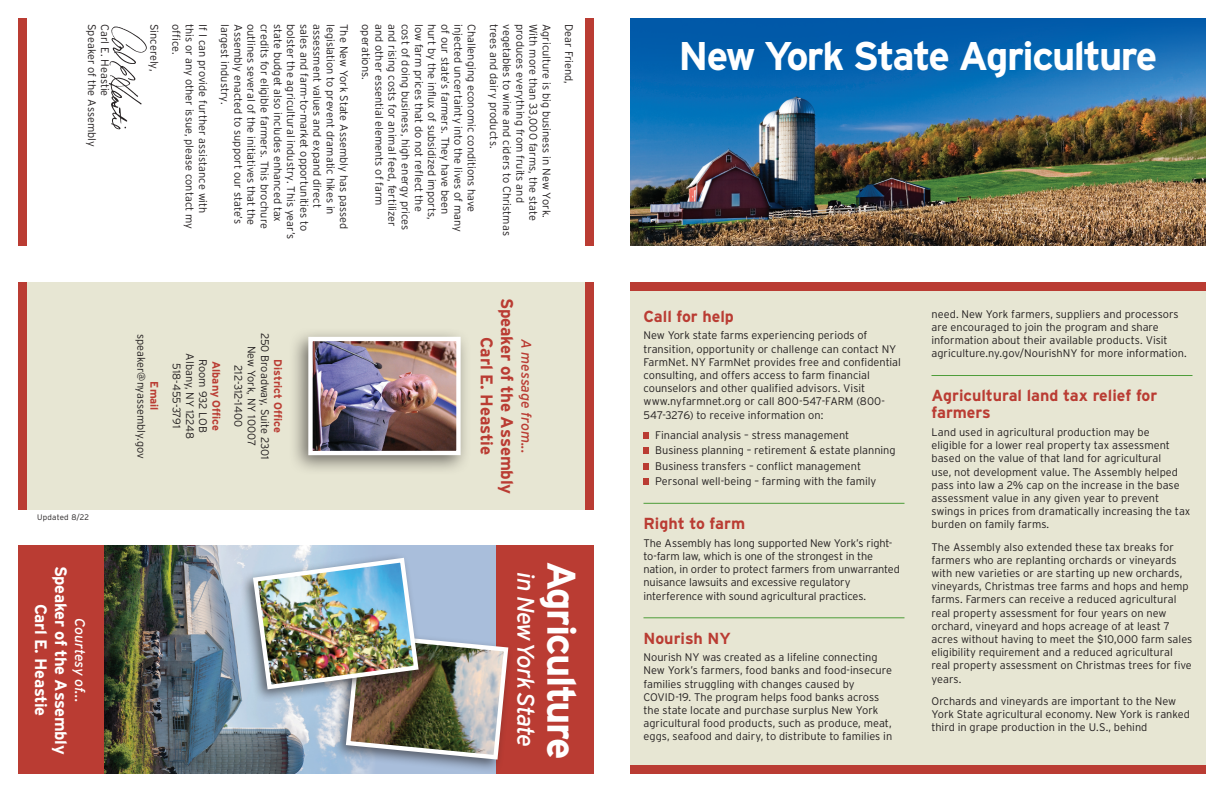
<style>
.page{position:relative;width:1224px;height:792px;background:#fff}
.page>*{position:absolute;margin:0;border:0;box-sizing:border-box;transform-origin:0 0}
.t1{font:700 40px "Interstate";letter-spacing:-.04em;color:#fff}
.t2{font:italic 24px "Interstate";letter-spacing:-.045em;color:#fff}
.t3{font:700 17px "Interstate";letter-spacing:-.01em;color:#ba3c33}
.t4{font:700 16.6px "Interstate";letter-spacing:-.02em;color:#fff}
.t5{font:700 16px/17px "Interstate";color:#ba3c33}
.t6{font:italic 14px "Interstate";color:#ba3c33}
.t7{font:italic 14px "Interstate";letter-spacing:-.015em;color:#fff}
.Body{font:300 11px/13.2px "Interstate";color:#231f20}
.t8{font:700 11px "Interstate";color:#ba3c33}
.Body-2{font:300 11px "Interstate";letter-spacing:-.02em;color:#231f20}
.t9{font:300 8px "Interstate";letter-spacing:.03em;color:#231f20}
</style>
<div class="page">
<div style="left:27px;top:282px;width:558px;height:228px;background:#e7e6d3"></div>
<div style="left:630px;top:291px;width:576px;height:474px;background:#e7e6d3"></div>
<hr style="left:644px;top:503px;width:260px;height:1px;background:#4d9d39">
<hr style="left:644px;top:617px;width:260px;height:1px;background:#4d9d39">
<svg style="left:644px;top:432px;width:5px;height:7px"></svg>
<svg style="left:644px;top:448px;width:5px;height:6px"></svg>
<svg style="left:644px;top:463px;width:5px;height:7px"></svg>
<svg style="left:644px;top:479px;width:5px;height:6px"></svg>
<hr style="left:932px;top:375px;width:260px;height:1px;background:#4d9d39">
<img style="left:630px;top:18px;width:576px;height:228px">
<div style="left:630px;top:765px;width:576px;height:9px;background:#ba3c33"></div>
<div style="left:630px;top:282px;width:576px;height:9px;background:#ba3c33"></div>
<div style="left:18px;top:282px;width:9px;height:228px;background:#ba3c33"></div>
<div style="left:18px;top:18px;width:9px;height:228px;background:#ba3c33"></div>
<div style="left:585px;top:282px;width:9px;height:228px;background:#ba3c33"></div>
<div style="left:585px;top:18px;width:9px;height:228px;background:#ba3c33"></div>
<div style="left:495px;top:546px;width:99px;height:228px;background:#ba3c33"></div>
<img style="left:104px;top:546px;width:271px;height:228px">
<div style="left:332px;top:628px;width:181px;height:146px;background:#231f20;opacity:.6"></div>
<div style="left:239px;top:553px;width:185px;height:150px;background:#231f20;opacity:.6"></div>
<img style="left:251px;top:555px;width:260px;height:207px">
<img style="left:108px;top:26px;width:39px;height:104px">
<div style="left:18px;top:546px;width:86px;height:228px;background:#ba3c33"></div>
<div style="left:289px;top:327px;width:182px;height:149px;background:#231f20;opacity:.6"></div>
<img style="left:313px;top:342px;width:143px;height:108px">
<div style="left:308px;top:337px;width:153px;height:118px;border:4px solid #fff"></div>
<p class="Body" style="left:99px;top:24px;width:124px;rotate:90deg">Speaker of the Assembly</p>
<p class="Body" style="left:112px;top:24px;width:74px;rotate:90deg">Carl E. Heastie</p>
<p class="Body" style="left:161px;top:24px;width:49px;rotate:90deg">Sincerely,</p>
<p class="Body" style="left:183px;top:24px;width:32px;rotate:90deg">office.</p>
<p class="Body" style="left:196px;top:24px;width:207px;rotate:90deg">this or any other issue, please contact my</p>
<p class="Body" style="left:210px;top:24px;width:191px;rotate:90deg">If I can provide further assistance with</p>
<p class="Body" style="left:232px;top:24px;width:82px;rotate:90deg">largest industry.</p>
<p class="Body" style="left:245px;top:24px;width:201px;rotate:90deg">Assembly enacted to support our state’s</p>
<p class="Body" style="left:258px;top:24px;width:203px;rotate:90deg">outlines several of the initiatives that the</p>
<p class="Body" style="left:271px;top:24px;width:206px;rotate:90deg">credits for eligible farmers. This brochure</p>
<p class="Body" style="left:285px;top:24px;width:199px;rotate:90deg">state budget also includes enhanced tax</p>
<p class="Body" style="left:298px;top:24px;width:217px;rotate:90deg">bolster the agricultural industry. This year’s</p>
<p class="Body" style="left:311px;top:24px;width:208px;rotate:90deg">sales and farm-to-market opportunities to</p>
<p class="Body" style="left:324px;top:24px;width:185px;rotate:90deg">assessment values and expand direct</p>
<p class="Body" style="left:337px;top:24px;width:192px;rotate:90deg">legislation to prevent dramatic hikes in</p>
<p class="Body" style="left:351px;top:24px;width:207px;rotate:90deg">The New York State Assembly has passed</p>
<p class="Body" style="left:373px;top:24px;width:57px;rotate:90deg">operations.</p>
<p class="Body" style="left:386px;top:24px;width:183px;rotate:90deg">and other essential elements of farm</p>
<p class="Body" style="left:399px;top:24px;width:204px;rotate:90deg">and rising costs for animal feed, fertilizer</p>
<p class="Body" style="left:412px;top:24px;width:208px;rotate:90deg">cost of doing business, high energy prices</p>
<p class="Body" style="left:426px;top:24px;width:189px;rotate:90deg">low farm prices that do not reflect the</p>
<p class="Body" style="left:439px;top:24px;width:198px;rotate:90deg">hurt by the influx of subsidized imports,</p>
<p class="Body" style="left:452px;top:24px;width:192px;rotate:90deg">of our state’s farmers. They have been</p>
<p class="Body" style="left:465px;top:24px;width:209px;rotate:90deg">injected uncertainty into the lives of many</p>
<p class="Body" style="left:478px;top:24px;width:190px;rotate:90deg">Challenging economic conditions have</p>
<p class="Body" style="left:501px;top:24px;width:126px;rotate:90deg">trees and dairy products.</p>
<p class="Body" style="left:514px;top:24px;width:213px;rotate:90deg">vegetables to wine and ciders to Christmas</p>
<p class="Body" style="left:527px;top:24px;width:180px;rotate:90deg">produces everything from fruits and</p>
<p class="Body" style="left:540px;top:24px;width:198px;rotate:90deg">With more than 33,000 farms, the state</p>
<p class="Body" style="left:553px;top:24px;width:195px;rotate:90deg">Agriculture is big business in New York.</p>
<p class="Body" style="left:576px;top:24px;width:62px;rotate:90deg">Dear Friend,</p>
<p class="t9" style="left:37px;top:513px;width:53px">Updated 8/22</p>
<p class="t4" style="left:70px;top:566px;width:190px;rotate:90deg">Speaker of the Assembly</p>
<p class="t4" style="left:50px;top:604px;width:114px;rotate:90deg">Carl E. Heastie</p>
<p class="t7" style="left:88px;top:618px;width:86px;rotate:90deg">Courtesy of...</p>
<p class="Body" style="left:148px;top:334px;width:126px;rotate:90deg">speaker@nyassembly.gov</p>
<p class="t8" style="left:161px;top:381px;width:31px;rotate:90deg">Email</p>
<p class="Body" style="left:197px;top:353px;width:87px;rotate:90deg">Albany, NY 12248</p>
<p class="Body-2" style="left:209px;top:359px;width:75px;rotate:90deg">Room 932 LOB</p>
<p class="t8" style="left:222px;top:361px;width:72px;rotate:90deg">Albany Office</p>
<p class="Body" style="left:183px;top:363px;width:67px;rotate:90deg">518-455-3791</p>
<p class="Body" style="left:272px;top:333px;width:128px;rotate:90deg">250 Broadway, Suite 2301</p>
<p class="Body" style="left:258px;top:346px;width:102px;rotate:90deg">New York, NY 10007</p>
<p class="t8" style="left:284px;top:359px;width:75px;rotate:90deg">District Office</p>
<p class="Body" style="left:245px;top:365px;width:63px;rotate:90deg">212-312-1400</p>
<p class="t3" style="left:517px;top:298px;width:198px;rotate:90deg">Speaker of the Assembly</p>
<p class="t3" style="left:496px;top:337px;width:119px;rotate:90deg">Carl E. Heastie</p>
<p class="t6" style="left:534px;top:339px;width:116px;rotate:90deg">A message from...</p>
<h1 class="t1" style="left:584px;top:561px;width:200px;rotate:90deg">Agriculture</h1>
<h2 class="t2" style="left:539px;top:572px;width:177px;rotate:90deg">in New York State</h2>
<h1 class="t1" style="left:679px;top:34px;width:480px">New York State Agriculture</h1>
<h3 class="t5" style="left:644px;top:307px;width:92px">Call for help</h3>
<p class="Body" style="left:644px;top:329px;width:259px">New York state farms experiencing periods of transition, opportunity or challenge can contact NY FarmNet. NY FarmNet provides free and confidential consulting, and offers access to farm financial counselors and other qualified advisors. Visit www.nyfarmnet.org or call 800-547-FARM (800- 547-3276) to receive information on:</p>
<p class="Body" style="left:655px;top:427px;width:242px;line-height:15.5px">Financial analysis – stress management<br>Business planning – retirement &amp; estate planning Business transfers – conflict management Personal well-being – farming with the family</p>
<h3 class="t5" style="left:644px;top:515px;width:103px">Right to farm</h3>
<p class="Body" style="left:644px;top:536px;width:258px">The Assembly has long supported New York’s right&shy;to-farm law, which is one of the strongest in the nation, in order to protect farmers from unwarranted nuisance lawsuits and excessive regulatory interference with sound agricultural practices.</p>
<h3 class="t5" style="left:644px;top:629px;width:89px">Nourish NY</h3>
<p class="Body" style="left:644px;top:651px;width:250px">Nourish NY was created as a lifeline connecting New York’s farmers, food banks and food-insecure families struggling with changes caused by COVID-19. The program helps food banks across the state locate and purchase surplus New York agricultural food products, such as produce, meat, eggs, seafood and dairy, to distribute to families in</p>
<p class="Body" style="left:932px;top:307px;width:257px">need. New York farmers, suppliers and processors are encouraged to join the program and share information about their available products. Visit agriculture.ny.gov/NourishNY for more information.</p>
<h3 class="t5" style="left:932px;top:387px;width:227px">Agricultural land tax relief for farmers</h3>
<p class="Body" style="left:932px;top:425px;width:260px">Land used in agricultural production may be<br>eligible for a lower real property tax assessment based on the value of that land for agricultural<br>use, not development value. The Assembly helped pass into law a 2% cap on the increase in the base assessment value in any given year to prevent swings in prices from dramatically increasing the tax burden on family farms.</p>
<p class="Body" style="left:932px;top:540px;width:262px">The Assembly also extended these tax breaks for farmers who are replanting orchards or vineyards with new varieties or are starting up new orchards, vineyards, Christmas tree farms and hops and hemp farms. Farmers can receive a reduced agricultural real property assessment for four years on new orchard, vineyard and hops acreage of at least 7 acres without having to meet the $10,000 farm sales eligibility requirement and a reduced agricultural real property assessment on Christmas trees for five years.</p>
<p class="Body" style="left:932px;top:694px;width:260px">Orchards and vineyards are important to the New<br>York State agricultural economy. New York is ranked third in grape production in the U.S., behind</p>
</div>
